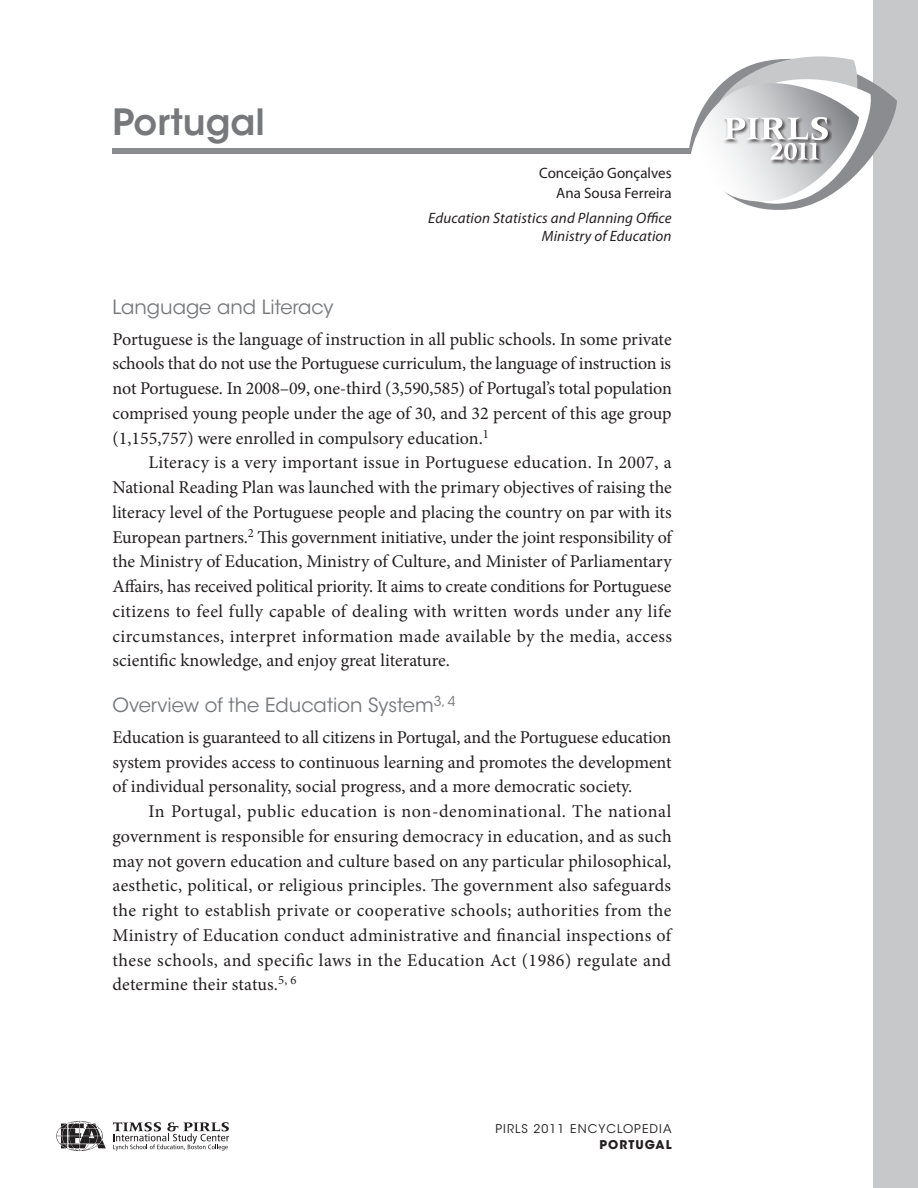
<style>
.page{position:relative;width:918px;height:1188px;background:#fff}
.page>*{position:absolute;margin:0;border:0;box-sizing:border-box;transform-origin:0 0}
.t1{font:600 36px "ITC Avant Garde Std";color:#76787b}
.t2{font:19.5px "ITC Avant Garde Std";color:#76787b}
.t3{font:18px/24.8px "Minion Pro";color:#231f20;text-align:justify}
.t4{font:italic 15px/18px "Myriad Pro";letter-spacing:.01em;color:#231f20;text-align:right}
.t5{font:15px/19.5px "Myriad Pro";color:#231f20;text-align:right}
.t6{font:12px "ITC Avant Garde Std";letter-spacing:.09em;color:#231f20}
.t7{font:700 12px "ITC Avant Garde Std";letter-spacing:.09em;color:#231f20}
</style>
<div class="page">
<svg style="left:113px;top:1122px;width:116px;height:29px"></svg>
<svg style="left:56px;top:1121px;width:50px;height:30px"></svg>
<div style="left:112px;top:148px;width:638px;height:6px;background:#8a8c8f"></div>
<div style="left:873px;top:0;width:45px;height:1188px;background:#c7c8ca"></div>
<svg style="left:689px;top:56px;width:208px;height:154px"></svg>
<h1 class="t1" style="left:112px;top:99px;width:154px">Portugal</h1>
<p class="t5" style="left:539px;top:163px;width:134px">Conceição Gonçalves<br>Ana Sousa Ferreira</p>
<p class="t4" style="left:428px;top:209px;width:245px">Education Statistics and Planning Office<br>Ministry of Education</p>
<p class="t2" style="left:112px;top:295px;width:223px">Language and Literacy</p>
<p class="t3" style="left:112px;top:327px;width:561px">Portuguese is the language of instruction in all public schools. In some private schools that do not use the Portuguese curriculum, the language of instruction is not Portuguese. In 2008–09, one-third (3,590,585) of Portugal’s total population comprised young people under the age of 30, and 32 percent of this age group (1,155,757) were enrolled in compulsory education.<sup>1</sup></p>
<p class="t3" style="left:112px;top:450px;width:561px;text-indent:36px">Literacy is a very important issue in Portuguese education. In 2007, a National Reading Plan was launched with the primary objectives of raising the literacy level of the Portuguese people and placing the country on par with its European partners.<sup>2</sup> This government initiative, under the joint responsibility of the Ministry of Education, Ministry of Culture, and Minister of Parliamentary Affairs, has received political priority. It aims to create conditions for Portuguese citizens to feel fully capable of dealing with written words under any life circumstances, interpret information made available by the media, access scientific knowledge, and enjoy great literature.</p>
<p class="t2" style="left:113px;top:693px;width:345px">Overview of the Education System<sup>3,</sup> <sup>4</sup></p>
<p class="t3" style="left:112px;top:725px;width:561px">Education is guaranteed to all citizens in Portugal, and the Portuguese education system provides access to continuous learning and promotes the development of individual personality, social progress, and a more democratic society.</p>
<p class="t3" style="left:112px;top:799px;width:561px;text-indent:36px">In Portugal, public education is non-denominational. The national government is responsible for ensuring democracy in education, and as such may not govern education and culture based on any particular philosophical, aesthetic, political, or religious principles. The government also safeguards the right to establish private or cooperative schools; authorities from the Ministry of Education conduct administrative and financial inspections of these schools, and specific laws in the Education Act (1986) regulate and determine their status.<sup>5,</sup> <sup>6</sup></p>
<p class="t6" style="left:496px;top:1121px;width:178px">PIRLS 2011 ENCYCLOPEDIA</p>
<p class="t7" style="left:600px;top:1137px;width:74px">PORTUGAL</p>
</div>
